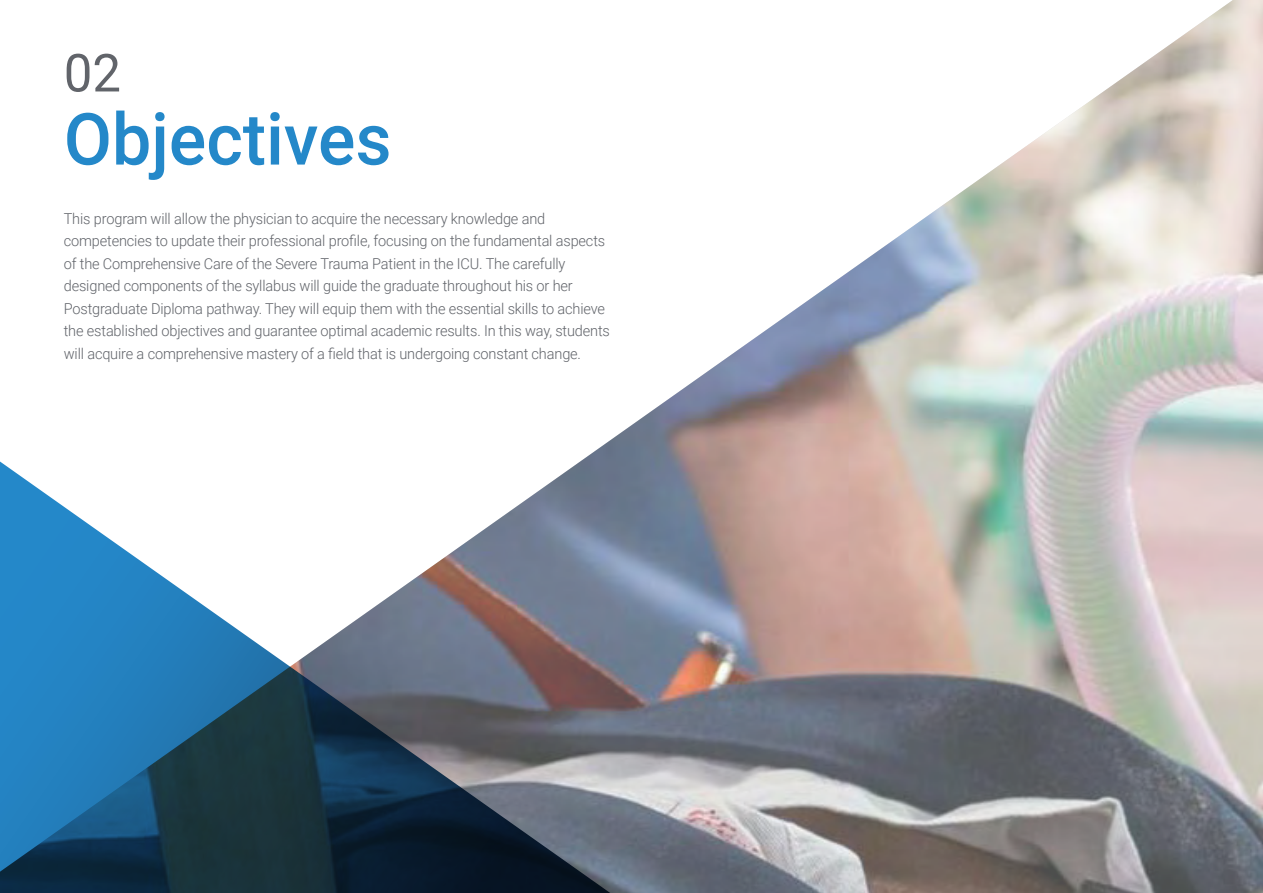
<style>
.page{position:relative;width:1263px;height:893px;background:#fff}
.page>*{position:absolute;margin:0;border:0;box-sizing:border-box;transform-origin:0 0}
.t1{font:500 72px "Roboto";color:#2488c9}
.t2{font:52.5px "Roboto";color:#61646a}
.t3{font:300 15px/22.5px "Roboto";letter-spacing:-.01em;color:#61646a}
</style>
<div class="page">
<img style="left:602px;top:0;width:661px;height:893px">
<svg style="left:0;top:446px;width:640px;height:447px"></svg>
<h2 class="t2" style="left:64px;top:36px;width:59px">02</h2>
<h1 class="t1" style="left:64px;top:89px;width:329px">Objectives</h1>
<p class="t3" style="left:64px;top:207px;width:548px">This program will allow the physician to acquire the necessary knowledge and competencies to update their professional profile, focusing on the fundamental aspects of the Comprehensive Care of the Severe Trauma Patient in the ICU. The carefully designed components of the syllabus will guide the graduate throughout his or her Postgraduate Diploma pathway. They will equip them with the essential skills to achieve the established objectives and guarantee optimal academic results. In this way, students will acquire a comprehensive mastery of a field that is undergoing constant change.</p>
</div>
